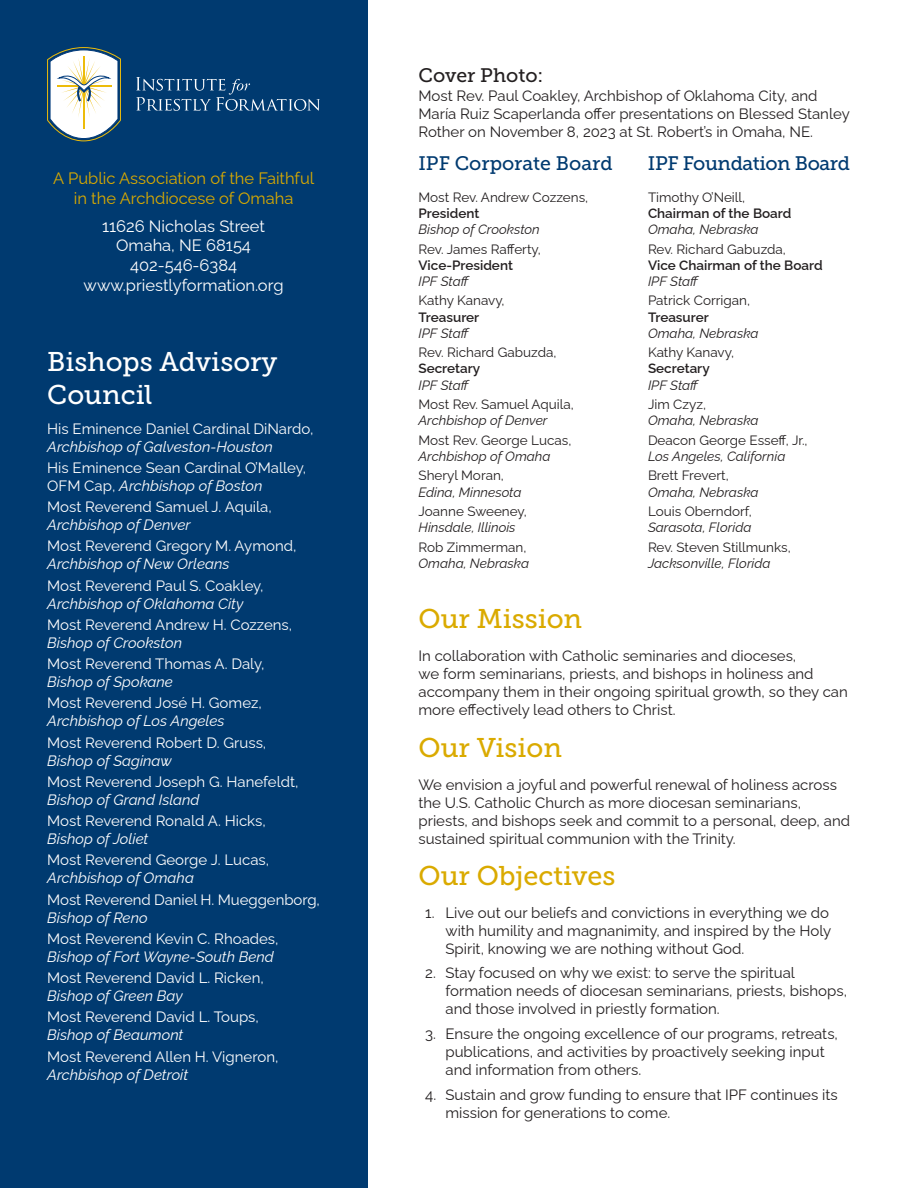
<style>
.page{position:relative;width:918px;height:1188px;background:#fff}
.page>*{position:absolute;margin:0;border:0;box-sizing:border-box;transform-origin:0 0}
.Subtitle_Header{font:27px "Museo Slab 500";color:#daaa00}
.Subtitle_Header-2{font:27px/32.4px "Museo Slab 500";color:#fff}
.Subtitle_Header-3{font:19.5px "Museo Slab 500";letter-spacing:-.02em;color:#003a70}
.Subtitle_Header-4{font:19.5px "Museo Slab 500";color:#003a70}
.t1{font:19.5px "Museo Slab 500";color:#231f20}
.t2{font:16.5px "Raleway";color:#fff}
.t3{font:16.5px/19.8px "Raleway";color:#daaa00;text-align:center}
.t4{font:15px/18px "Raleway";color:#231f20}
.t5{font:15px/18px "Raleway";color:#fff}
.t6{font:13.5px/16.2px "Raleway";color:#231f20}
.t7{font:italic 13.5px/16.2px "Raleway";color:#231f20}
.t8{font:600 13.5px/16.2px "Raleway";color:#231f20}
.s1{font-style:italic}
.s2{font-weight:400}
.s3{font-weight:400;font-style:italic}
.s4{font-weight:600}
.s5{font-style:normal}
</style>
<div class="page">
<div style="left:0;top:0;width:367px;height:1188px;background:#003a70"></div>
<svg style="left:136px;top:77px;width:184px;height:34px"></svg>
<svg style="left:47px;top:47px;width:74px;height:94px"></svg>
<p class="t3" style="left:53px;top:167px;width:263px">A Public Association of the Faithful in the Archdiocese of Omaha</p>
<p class="t2" style="left:102px;top:213px;width:165px">11626 Nicholas Street</p>
<p class="t2" style="left:116px;top:232px;width:136px">Omaha, NE 68154</p>
<p class="t2" style="left:130px;top:252px;width:109px">402-546-6384</p>
<p class="t2" style="left:84px;top:272px;width:201px">www.priestlyformation.org</p>
<p class="Subtitle_Header-2" style="left:47px;top:346px;width:232px">Bishops Advisory<br>Council</p>
<p class="t5" style="left:47px;top:418px;width:268px">His Eminence Daniel Cardinal DiNardo,<br><span class="s1">Archbishop of Galveston-Houston</span></p>
<p class="t5" style="left:47px;top:457px;width:261px">His Eminence Sean Cardinal O’Malley,<br>OFM Cap, <span class="s1">Archbishop of Boston</span></p>
<p class="t5" style="left:47px;top:496px;width:226px">Most Reverend Samuel J. Aquila,<br><span class="s1">Archbishop of Denver</span></p>
<p class="t5" style="left:47px;top:535px;width:251px">Most Reverend Gregory M. Aymond,<br><span class="s1">Archbishop of New Orleans</span></p>
<p class="t5" style="left:47px;top:575px;width:218px">Most Reverend Paul S. Coakley,<br><span class="s1">Archbishop of Oklahoma City</span></p>
<p class="t5" style="left:47px;top:614px;width:246px">Most Reverend Andrew H. Cozzens,<br><span class="s1">Bishop of Crookston</span></p>
<p class="t5" style="left:47px;top:653px;width:219px">Most Reverend Thomas A. Daly,<br><span class="s1">Bishop of Spokane</span></p>
<p class="t5" style="left:47px;top:692px;width:216px">Most Reverend José H. Gomez,<br><span class="s1">Archbishop of Los Angeles</span></p>
<p class="t5" style="left:47px;top:732px;width:221px">Most Reverend Robert D. Gruss,<br><span class="s1">Bishop of Saginaw</span></p>
<p class="t5" style="left:47px;top:771px;width:253px">Most Reverend Joseph G. Hanefeldt,<br><span class="s1">Bishop of Grand Island</span></p>
<p class="t5" style="left:47px;top:810px;width:220px">Most Reverend Ronald A. Hicks,<br><span class="s1">Bishop of Joliet</span></p>
<p class="t5" style="left:47px;top:849px;width:223px">Most Reverend George J. Lucas,<br><span class="s1">Archbishop of Omaha</span></p>
<p class="t5" style="left:47px;top:889px;width:274px">Most Reverend Daniel H. Mueggenborg,<br><span class="s1">Bishop of Reno</span></p>
<p class="t5" style="left:47px;top:928px;width:233px">Most Reverend Kevin C. Rhoades,<br><span class="s1">Bishop of Fort Wayne-South Bend</span></p>
<p class="t5" style="left:47px;top:967px;width:218px">Most Reverend David L. Ricken,<br><span class="s1">Bishop of Green Bay</span></p>
<p class="t5" style="left:47px;top:1006px;width:213px">Most Reverend David L. Toups,<br><span class="s1">Bishop of Beaumont</span></p>
<p class="t5" style="left:47px;top:1046px;width:233px">Most Reverend Allen H. Vigneron,<br><span class="s1">Archbishop of Detroit</span></p>
<p class="t1" style="left:418px;top:65px;width:126px">Cover Photo:</p>
<p class="t4" style="left:418px;top:85px;width:433px">Most Rev. Paul Coakley, Archbishop of Oklahoma City, and<br>María Ruiz Scaperlanda offer presentations on Blessed Stanley<br>Rother on November 8, 2023 at St. Robert’s in Omaha, NE.</p>
<p class="Subtitle_Header-4" style="left:418px;top:152px;width:196px">IPF Corporate Board</p>
<p class="Subtitle_Header-3" style="left:648px;top:152px;width:204px">IPF Foundation Board</p>
<p class="t8" style="left:648px;top:187px;width:145px"><span class="s2">Timothy O’Neill,<br></span>Chairman of the Board<br><span class="s3">Omaha, Nebraska</span></p>
<p class="t8" style="left:648px;top:239px;width:176px"><span class="s2">Rev. Richard Gabuzda,<br></span>Vice Chairman of the Board<br><span class="s3">IPF Staff</span></p>
<p class="t6" style="left:648px;top:291px;width:112px">Patrick Corrigan,<br><span class="s4">Treasurer<br></span><span class="s1">Omaha, Nebraska</span></p>
<p class="t6" style="left:648px;top:343px;width:88px">Kathy Kanavy,<br><span class="s4">Secretary<br></span><span class="s1">IPF Staff</span></p>
<p class="t7" style="left:648px;top:395px;width:112px"><span class="s5">Jim Czyz,<br></span>Omaha, Nebraska</p>
<p class="t6" style="left:648px;top:430px;width:161px">Deacon George Esseff, Jr.,<br><span class="s1">Los Angeles, California</span></p>
<p class="t7" style="left:648px;top:466px;width:112px"><span class="s5">Brett Frevert,<br></span>Omaha, Nebraska</p>
<p class="t7" style="left:648px;top:502px;width:105px"><span class="s5">Louis Oberndorf,<br></span>Sarasota, Florida</p>
<p class="t6" style="left:648px;top:537px;width:144px">Rev. Steven Stillmunks,<br><span class="s1">Jacksonville, Florida</span></p>
<p class="t6" style="left:418px;top:187px;width:171px">Most Rev. Andrew Cozzens,<br><span class="s4">President<br></span><span class="s1">Bishop of Crookston</span></p>
<p class="t6" style="left:418px;top:239px;width:124px">Rev. James Rafferty,<br><span class="s4">Vice-President<br></span><span class="s1">IPF Staff</span></p>
<p class="t6" style="left:418px;top:291px;width:88px">Kathy Kanavy,<br><span class="s4">Treasurer<br></span><span class="s1">IPF Staff</span></p>
<p class="t6" style="left:418px;top:343px;width:139px">Rev. Richard Gabuzda,<br><span class="s4">Secretary<br></span><span class="s1">IPF Staff</span></p>
<p class="t6" style="left:418px;top:395px;width:157px">Most Rev. Samuel Aquila,<br><span class="s1">Archbishop of Denver</span></p>
<p class="t6" style="left:418px;top:430px;width:154px">Most Rev. George Lucas,<br><span class="s1">Archbishop of Omaha</span></p>
<p class="t7" style="left:418px;top:466px;width:105px"><span class="s5">Sheryl Moran,<br></span>Edina, Minnesota</p>
<p class="t7" style="left:418px;top:502px;width:110px"><span class="s5">Joanne Sweeney,<br></span>Hinsdale, Illinois</p>
<p class="t7" style="left:418px;top:537px;width:112px"><span class="s5">Rob Zimmerman,<br></span>Omaha, Nebraska</p>
<p class="Subtitle_Header" style="left:418px;top:603px;width:165px">Our Mission</p>
<p class="t4" style="left:418px;top:645px;width:431px">In collaboration with Catholic seminaries and dioceses,<br>we form seminarians, priests, and bishops in holiness and accompany them in their ongoing spiritual growth, so they can more effectively lead others to Christ.</p>
<p class="Subtitle_Header" style="left:418px;top:733px;width:145px">Our Vision</p>
<p class="t4" style="left:418px;top:774px;width:433px">We envision a joyful and powerful renewal of holiness across the U.S. Catholic Church as more diocesan seminarians, priests, and bishops seek and commit to a personal, deep, and sustained spiritual communion with the Trinity.</p>
<p class="Subtitle_Header" style="left:418px;top:860px;width:198px">Our Objectives</p>
<p class="t4" style="left:446px;top:902px;width:387px;text-indent:-20px">1. Live out our beliefs and convictions in everything we do with humility and magnanimity, and inspired by the Holy<br>Spirit, knowing we are nothing without God.</p>
<p class="t4" style="left:446px;top:962px;width:403px;text-indent:-20px">2. Stay focused on why we exist: to serve the spiritual formation needs of diocesan seminarians, priests, bishops, and those involved in priestly formation.</p>
<p class="t4" style="left:446px;top:1023px;width:394px;text-indent:-20px">3. Ensure the ongoing excellence of our programs, retreats, publications, and activities by proactively seeking input and information from others.</p>
<p class="t4" style="left:446px;top:1084px;width:394px;text-indent:-20px">4. Sustain and grow funding to ensure that IPF continues its mission for generations to come.</p>
</div>
